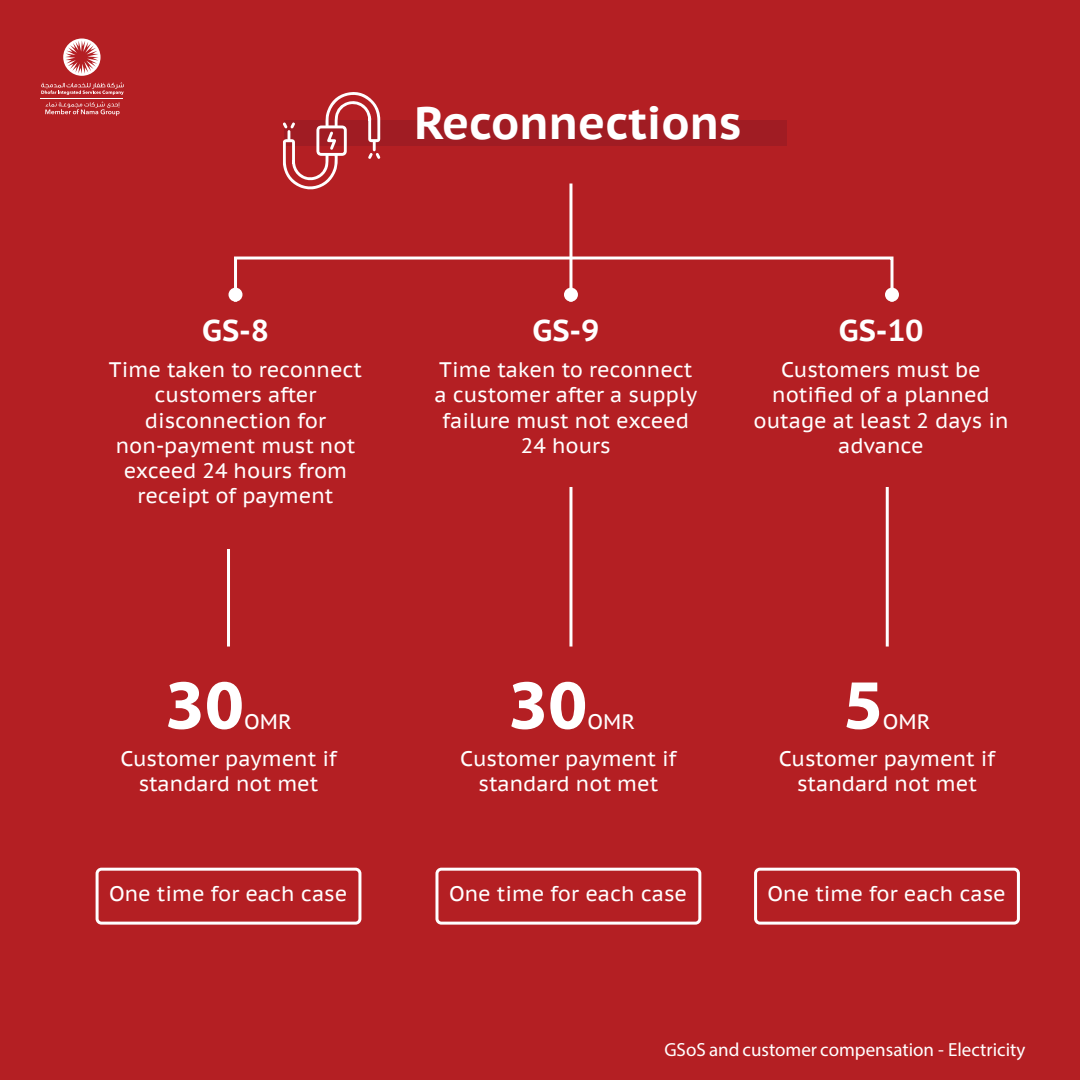
<style>
.page{position:relative;width:1080px;height:1080px;background:#b41f23}
.page>*{position:absolute;margin:0;border:0;box-sizing:border-box;transform-origin:0 0}
.t1{font:700 71px "Myriad Pro";color:#fff}
.t2{font:700 46px "PT Sans Caption";color:#fff}
.t3{font:700 30px "PT Sans Caption";color:#fff}
.t4{font:21px/25.2px "PT Sans Caption";color:#fff;text-align:center}
.t5{font:19px "Myriad Pro";color:#fff}
</style>
<div class="page">
<div style="left:234px;top:257px;width:660px;height:46px;border:3px solid #fff"></div>
<hr style="left:569px;top:184px;width:3px;height:74px;background:#fff">
<div style="left:229px;top:288px;width:13px;height:14px;background:#fff;border-radius:50%"></div>
<div style="left:564px;top:288px;width:14px;height:14px;background:#fff;border-radius:50%"></div>
<div style="left:885px;top:288px;width:14px;height:14px;background:#fff;border-radius:50%"></div>
<div style="left:285px;top:121px;width:502px;height:25px;background:#a01c23"></div>
<svg style="left:283px;top:92px;width:98px;height:97px"></svg>
<div style="left:96px;top:868px;width:265px;height:57px;border:3px solid #fff;border-radius:4px"></div>
<div style="left:435px;top:868px;width:266px;height:57px;border:3px solid #fff;border-radius:4px"></div>
<hr style="left:569px;top:258px;width:3px;height:44px;background:#fff">
<hr style="left:569px;top:487px;width:3px;height:160px;background:#fff">
<hr style="left:227px;top:549px;width:3px;height:98px;background:#fff">
<hr style="left:886px;top:487px;width:3px;height:160px;background:#fff">
<div style="left:754px;top:868px;width:266px;height:57px;border:3px solid #fff;border-radius:4px"></div>
<svg style="left:63px;top:39px;width:38px;height:37px"></svg>
<svg style="left:45px;top:102px;width:75px;height:14px"></svg>
<hr style="left:40px;top:98px;width:83px;height:1px;background:#fff">
<svg style="left:41px;top:82px;width:83px;height:13px"></svg>
<h2 class="t2" style="left:415px;top:92px;width:328px">Reconnections</h2>
<h3 class="t3" style="left:202px;top:311px;width:68px">GS-8</h3>
<p class="t4" style="left:109px;top:357px;width:255px">Time taken to reconnect customers after disconnection for non-payment must not exceed 24 hours from receipt of payment</p>
<h1 class="t1" style="left:165px;top:658px;width:80px">30</h1>
<p class="t4" style="left:244px;top:708px;width:49px">OMR</p>
<p class="t4" style="left:120px;top:745px;width:218px">Customer payment if standard not met</p>
<p class="t4" style="left:109px;top:880px;width:240px">One time for each case</p>
<h3 class="t3" style="left:533px;top:311px;width:68px">GS-9</h3>
<p class="t4" style="left:434px;top:357px;width:264px">Time taken to reconnect a customer after a supply failure must not exceed<br>24 hours</p>
<h3 class="t3" style="left:839px;top:311px;width:86px">GS-10</h3>
<p class="t4" style="left:754px;top:357px;width:256px">Customers must be notified of a planned outage at least 2 days in advance</p>
<h1 class="t1" style="left:509px;top:658px;width:80px">30</h1>
<p class="t4" style="left:587px;top:708px;width:49px">OMR</p>
<h1 class="t1" style="left:843px;top:658px;width:41px">5</h1>
<p class="t4" style="left:883px;top:708px;width:49px">OMR</p>
<p class="t4" style="left:460px;top:745px;width:218px">Customer payment if standard not met</p>
<p class="t4" style="left:779px;top:745px;width:218px">Customer payment if standard not met</p>
<p class="t4" style="left:449px;top:880px;width:240px">One time for each case</p>
<p class="t4" style="left:768px;top:880px;width:240px">One time for each case</p>
<p class="t5" style="left:664px;top:1038px;width:363px">GSoS and customer compensation - Electricity</p>
</div>
